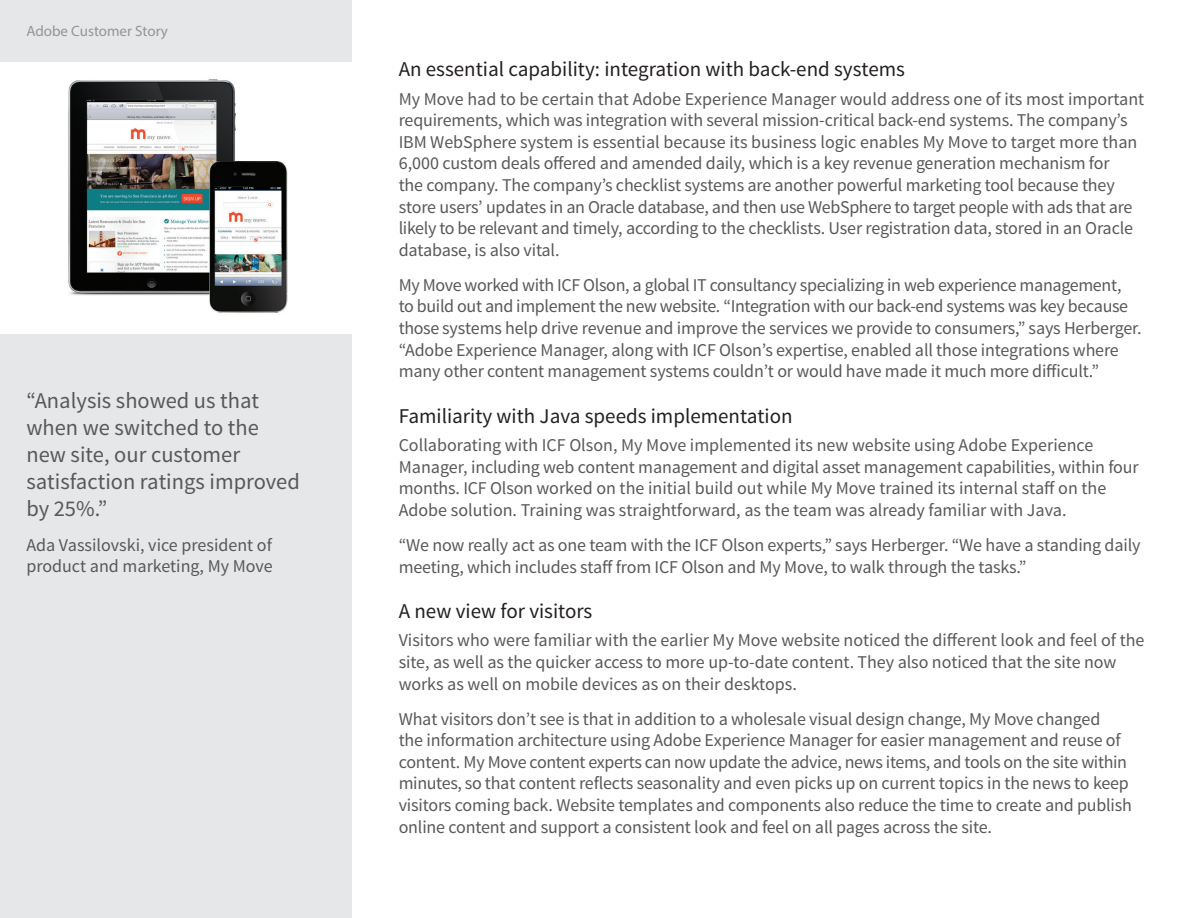
<style>
.page{position:relative;width:1188px;height:918px;background:#fff}
.page>*{position:absolute;margin:0;border:0;box-sizing:border-box;transform-origin:0 0}
.Sidebar__Quotation{font:22.5px/27px "Source Sans Pro";color:#57585a}
.Page__subhead{font:21px "Source Sans Pro";color:#231f20}
.Page__bodycopy{font:18px/21.6px "Source Sans Pro";letter-spacing:-.01em;color:#57585a}
.SIdebar__Quote_attri{font:18px/21.6px "Source Sans Pro";color:#57585a}
.t1{font:15px "Myriad Pro";color:#939598}
</style>
<div class="page">
<div style="left:0;top:0;width:352px;height:918px;background:#e6e7e9"></div>
<div style="left:0;top:62px;width:359px;height:272px;background:#fff"></div>
<img style="left:68px;top:79px;width:168px;height:217px">
<img style="left:209px;top:161px;width:79px;height:152px">
<p class="t1" style="left:26px;top:21px;width:143px">Adobe Customer Story</p>
<p class="Sidebar__Quotation" style="left:26px;top:387px;width:275px">“Analysis showed us that when we switched to the new site, our customer satisfaction ratings improved by 25%.”</p>
<p class="SIdebar__Quote_attri" style="left:26px;top:534px;width:248px">Ada Vassilovski, vice president of product and marketing, My Move</p>
<p class="Page__subhead" style="left:399px;top:56px;width:508px">An essential capability: integration with back-end systems</p>
<p class="Page__bodycopy" style="left:399px;top:88px;width:747px">My Move had to be certain that Adobe Experience Manager would address one of its most important requirements, which was integration with several mission-critical back-end systems. The company’s IBM WebSphere system is essential because its business logic enables My Move to target more than 6,000 custom deals offered and amended daily, which is a key revenue generation mechanism for<br>the company. The company’s checklist systems are another powerful marketing tool because they store users’ updates in an Oracle database, and then use WebSphere to target people with ads that are likely to be relevant and timely, according to the checklists. User registration data, stored in an Oracle database, is also vital.</p>
<p class="Page__bodycopy" style="left:399px;top:274px;width:745px">My Move worked with ICF Olson, a global IT consultancy specializing in web experience management,<br>to build out and implement the new website. “Integration with our back-end systems was key because those systems help drive revenue and improve the services we provide to consumers,” says Herberger. “Adobe Experience Manager, along with ICF Olson’s expertise, enabled all those integrations where many other content management systems couldn’t or would have made it much more difficult.”</p>
<p class="Page__subhead" style="left:399px;top:403px;width:395px">Familiarity with Java speeds implementation</p>
<p class="Page__bodycopy" style="left:399px;top:435px;width:742px">Collaborating with ICF Olson, My Move implemented its new website using Adobe Experience Manager, including web content management and digital asset management capabilities, within four months. ICF Olson worked on the initial build out while My Move trained its internal staff on the Adobe solution. Training was straightforward, as the team was already familiar with Java.</p>
<p class="Page__bodycopy" style="left:399px;top:534px;width:743px">“We now really act as one team with the ICF Olson experts,” says Herberger. “We have a standing daily meeting, which includes staff from ICF Olson and My Move, to walk through the tasks.”</p>
<p class="Page__subhead" style="left:399px;top:598px;width:195px">A new view for visitors</p>
<p class="Page__bodycopy" style="left:399px;top:630px;width:747px">Visitors who were familiar with the earlier My Move website noticed the different look and feel of the site, as well as the quicker access to more up-to-date content. They also noticed that the site now works as well on mobile devices as on their desktops.</p>
<p class="Page__bodycopy" style="left:399px;top:708px;width:735px">What visitors don’t see is that in addition to a wholesale visual design change, My Move changed<br>the information architecture using Adobe Experience Manager for easier management and reuse of content. My Move content experts can now update the advice, news items, and tools on the site within minutes, so that content reflects seasonality and even picks up on current topics in the news to keep visitors coming back. Website templates and components also reduce the time to create and publish online content and support a consistent look and feel on all pages across the site.</p>
</div>
